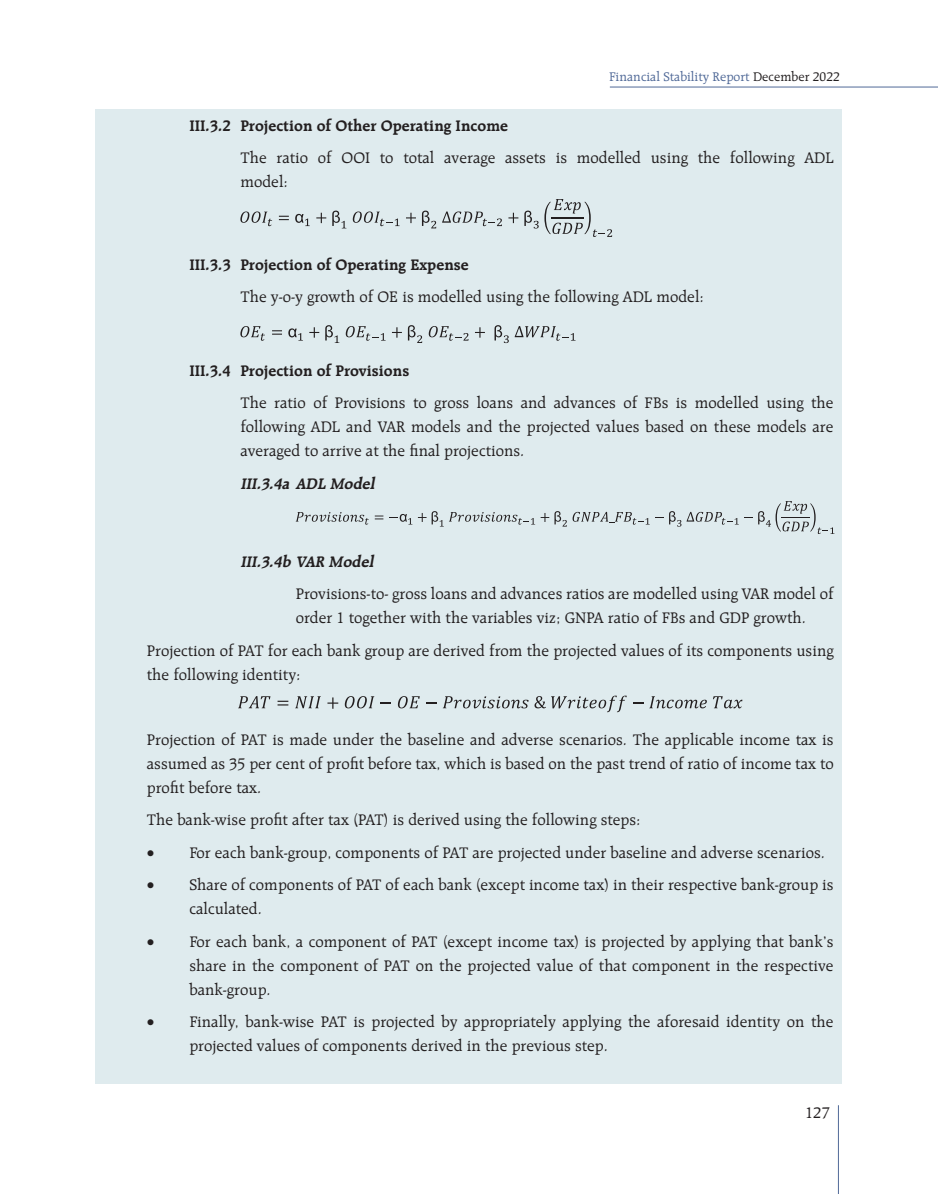
<style>
.page{position:relative;width:938px;height:1194px;background:#fff}
.page>*{position:absolute;margin:0;border:0;box-sizing:border-box;transform-origin:0 0}
.t1{font:16.5px/24px "Raleigh BT";color:#231f20}
.t2{font:700 16.5px "Raleigh BT";color:#231f20}
.t3{font:italic 700 16.5px "Raleigh BT";color:#231f20}
.t4{font:13.5px "Raleigh BT";color:#516a98}
.s1{color:#231f20}
</style>
<div class="page">
<hr style="left:838px;top:1104px;width:1px;height:89px;background:#516a98">
<div style="left:96px;top:110px;width:746px;height:973px;background:#dfebee"></div>
<hr style="left:610px;top:87px;width:328px;height:1px;background:#516a98">
<svg style="left:240px;top:211px;width:32px;height:15px"></svg>
<svg style="left:279px;top:216px;width:10px;height:4px"></svg>
<svg style="left:295px;top:214px;width:15px;height:12px"></svg>
<svg style="left:316px;top:213px;width:10px;height:10px"></svg>
<svg style="left:332px;top:210px;width:14px;height:18px"></svg>
<svg style="left:353px;top:211px;width:47px;height:15px"></svg>
<svg style="left:406px;top:213px;width:10px;height:10px"></svg>
<svg style="left:422px;top:210px;width:14px;height:18px"></svg>
<svg style="left:442px;top:211px;width:60px;height:15px"></svg>
<svg style="left:508px;top:213px;width:10px;height:10px"></svg>
<svg style="left:524px;top:199px;width:88px;height:38px"></svg>
<svg style="left:240px;top:326px;width:25px;height:14px"></svg>
<svg style="left:272px;top:330px;width:10px;height:4px"></svg>
<svg style="left:288px;top:328px;width:14px;height:12px"></svg>
<svg style="left:309px;top:327px;width:10px;height:10px"></svg>
<svg style="left:325px;top:325px;width:14px;height:18px"></svg>
<svg style="left:346px;top:326px;width:38px;height:14px"></svg>
<svg style="left:392px;top:327px;width:10px;height:10px"></svg>
<svg style="left:408px;top:325px;width:14px;height:18px"></svg>
<svg style="left:429px;top:326px;width:39px;height:14px"></svg>
<svg style="left:475px;top:327px;width:10px;height:10px"></svg>
<svg style="left:494px;top:325px;width:15px;height:18px"></svg>
<svg style="left:515px;top:326px;width:59px;height:14px"></svg>
<svg style="left:296px;top:512px;width:73px;height:12px"></svg>
<svg style="left:375px;top:515px;width:8px;height:4px"></svg>
<svg style="left:389px;top:514px;width:22px;height:10px"></svg>
<svg style="left:418px;top:511px;width:117px;height:15px"></svg>
<svg style="left:541px;top:511px;width:26px;height:15px"></svg>
<svg style="left:573px;top:511px;width:108px;height:15px"></svg>
<svg style="left:687px;top:501px;width:147px;height:33px"></svg>
<svg style="left:238px;top:696px;width:32px;height:12px"></svg>
<svg style="left:278px;top:700px;width:10px;height:5px"></svg>
<svg style="left:295px;top:696px;width:26px;height:12px"></svg>
<svg style="left:327px;top:697px;width:11px;height:11px"></svg>
<svg style="left:345px;top:696px;width:29px;height:12px"></svg>
<svg style="left:398px;top:696px;width:22px;height:12px"></svg>
<svg style="left:443px;top:695px;width:184px;height:17px"></svg>
<svg style="left:649px;top:696px;width:58px;height:12px"></svg>
<svg style="left:713px;top:696px;width:29px;height:12px"></svg>
<p class="t4" style="left:609px;top:69px;width:232px">Financial Stability Report <span class="s1">December 2022</span></p>
<p class="t2" style="left:189px;top:115px;width:320px">III.3.2 Projection of Other Operating Income</p>
<p class="t1" style="left:240px;top:146px;width:595px">The ratio of OOI to total average assets is modelled using the following ADL model:</p>
<p class="t2" style="left:189px;top:254px;width:281px">III.3.3 Projection of Operating Expense</p>
<p class="t1" style="left:240px;top:284px;width:465px">The y-o-y growth of OE is modelled using the following ADL model:</p>
<p class="t2" style="left:189px;top:360px;width:221px">III.3.4 Projection of Provisions</p>
<p class="t1" style="left:240px;top:390px;width:595px;text-align:justify">The ratio of Provisions to gross loans and advances of FBs is modelled using the following ADL and VAR models and the projected values based on these models are averaged to arrive at the final projections.</p>
<p class="t3" style="left:240px;top:473px;width:139px">III.3.4a ADL Model</p>
<p class="t3" style="left:240px;top:551px;width:138px">III.3.4b VAR Model</p>
<p class="t1" style="left:296px;top:581px;width:539px">Provisions-to- gross loans and advances ratios are modelled using VAR model of order 1 together with the variables viz; GNPA ratio of FBs and GDP growth.</p>
<p class="t1" style="left:147px;top:638px;width:688px">Projection of PAT for each bank group are derived from the projected values of its components using the following identity:</p>
<p class="t1" style="left:147px;top:727px;width:688px;text-align:justify">Projection of PAT is made under the baseline and adverse scenarios. The applicable income tax is assumed as 35 per cent of profit before tax, which is based on the past trend of ratio of income tax to profit before tax.</p>
<p class="t1" style="left:147px;top:807px;width:495px">The bank-wise profit after tax (PAT) is derived using the following steps:</p>
<p class="t1" style="left:147px;top:840px;width:680px">• For each bank-group, components of PAT are projected under baseline and adverse scenarios.</p>
<p class="t1" style="left:189px;top:872px;width:646px;text-indent:-43px">• Share of components of PAT of each bank (except income tax) in their respective bank-group is calculated.</p>
<p class="t1" style="left:189px;top:929px;width:646px;text-align:justify;text-indent:-43px">• For each bank, a component of PAT (except income tax) is projected by applying that bank’s share in the component of PAT on the projected value of that component in the respective bank-group.</p>
<p class="t1" style="left:189px;top:1009px;width:646px;text-indent:-43px">• Finally, bank-wise PAT is projected by appropriately applying the aforesaid identity on the projected values of components derived in the previous step.</p>
<p class="t1" style="left:805px;top:1099px;width:26px">127</p>
</div>
